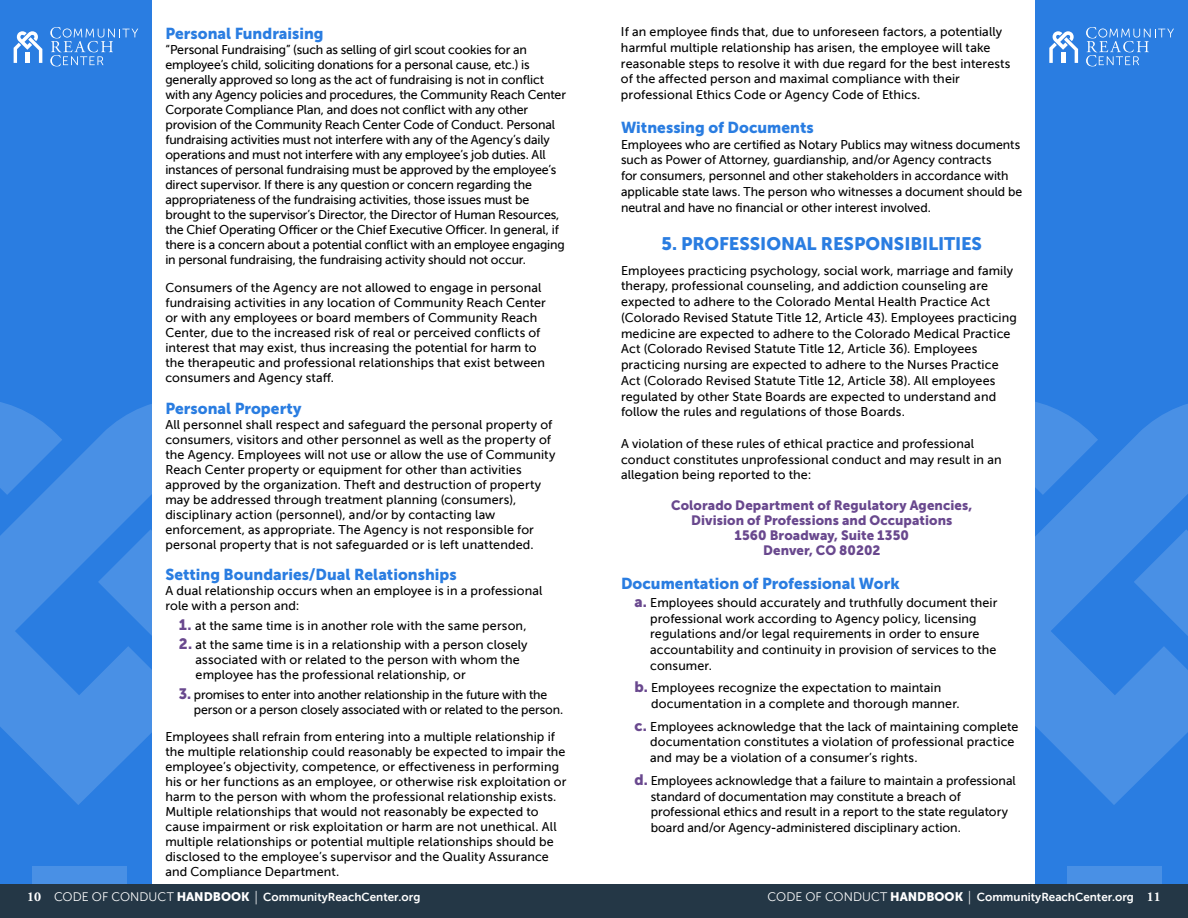
<style>
.page{position:relative;width:1188px;height:918px;background:#fff}
.page>*{position:absolute;margin:0;border:0;box-sizing:border-box;transform-origin:0 0}
.t1{font:18px "Museo Sans 900";letter-spacing:-.005em;color:#2a7de1}
.t2{font:15.75px "Museo Sans 900";color:#2a7de1}
.t3{font:13.5px/15px "Museo Sans 900";letter-spacing:.005em;color:#69488e;text-align:center}
.t4{font:12.75px/15px "Museo Sans 500";letter-spacing:.005em;color:#000}
.t5{font:12.75px/15.8px "Museo Sans 500";letter-spacing:.005em;color:#000;scale:.96 1}
.t6{font:11.7px "Museo Sans 700";color:#fff}
.s1{font-family:"Museo Sans 900";font-size:15px;color:#69488e}
.s2{font-family:"Adobe Garamond Pro";font-weight:700;font-size:13.5px}
.s3{font-family:"Museo Sans 300";font-size:12.3px}
.s4{font-family:"Museo Sans 900";font-size:12.3px}
.s5{font-family:"Adobe Garamond Pro";font-size:13.5px}
</style>
<div class="page">
<div style="left:0;top:0;width:152px;height:918px;background:#2a7de1"></div>
<svg style="left:50px;top:27px;width:88px;height:39px"></svg>
<svg style="left:14px;top:31px;width:28px;height:32px"></svg>
<svg style="left:0;top:402px;width:152px;height:403px;fill:#4990e5"></svg>
<svg style="left:98px;top:529px;width:291px;height:356px"></svg>
<div style="left:32px;top:866px;width:94px;height:19px;background:#4990e5"></div>
<div style="left:0;top:885px;width:594px;height:33px;background:#243746"></div>
<div style="left:1036px;top:0;width:152px;height:918px;background:#2a7de1"></div>
<svg style="left:1086px;top:27px;width:88px;height:39px"></svg>
<svg style="left:1049px;top:31px;width:29px;height:32px"></svg>
<svg style="left:1035px;top:398px;width:153px;height:407px;fill:#4990e5"></svg>
<svg style="left:820px;top:884px;width:157px;height:1px"></svg>
<svg style="left:1134px;top:529px;width:54px;height:356px"></svg>
<div style="left:1068px;top:866px;width:94px;height:19px;background:#4990e5"></div>
<div style="left:594px;top:885px;width:594px;height:33px;background:#243746"></div>
<p class="t2" style="left:165px;top:24px;width:160px">Personal Fundraising</p>
<p class="t4" style="left:165px;top:42px;width:402px">“Personal Fundraising” (such as selling of girl scout cookies for an employee’s child, soliciting donations for a personal cause, etc.) is generally approved so long as the act of fundraising is not in conflict with any Agency policies and procedures, the Community Reach Center Corporate Compliance Plan, and does not conflict with any other provision of the Community Reach Center Code of Conduct. Personal fundraising activities must not interfere with any of the Agency’s daily operations and must not interfere with any employee’s job duties. All instances of personal fundraising must be approved by the employee’s direct supervisor. If there is any question or concern regarding the appropriateness of the fundraising activities, those issues must be brought to the supervisor’s Director, the Director of Human Resources, the Chief Operating Officer or the Chief Executive Officer. In general, if there is a concern about a potential conflict with an employee engaging in personal fundraising, the fundraising activity should not occur.</p>
<p class="t4" style="left:165px;top:280px;width:382px">Consumers of the Agency are not allowed to engage in personal fundraising activities in any location of Community Reach Center or with any employees or board members of Community Reach Center, due to the increased risk of real or perceived conflicts of interest that may exist, thus increasing the potential for harm to the therapeutic and professional relationships that exist between consumers and Agency staff.</p>
<p class="t2" style="left:165px;top:399px;width:138px">Personal Property</p>
<p class="t4" style="left:165px;top:417px;width:392px">All personnel shall respect and safeguard the personal property of consumers, visitors and other personnel as well as the property of the Agency. Employees will not use or allow the use of Community Reach Center property or equipment for other than activities approved by the organization. Theft and destruction of property may be addressed through treatment planning (consumers), disciplinary action (personnel), and/or by contacting law enforcement, as appropriate. The Agency is not responsible for personal property that is not safeguarded or is left unattended.</p>
<p class="t2" style="left:165px;top:566px;width:293px">Setting Boundaries/Dual Relationships</p>
<p class="t4" style="left:165px;top:583px;width:379px">A dual relationship occurs when an employee is in a professional role with a person and:</p>
<p class="t4" style="left:179px;top:618px;width:349px"><span class="s1">1.</span> at the same time is in another role with the same person,</p>
<p class="t4" style="left:196px;top:638px;width:334px;text-indent:-17px"><span class="s1">2.</span> at the same time is in a relationship with a person closely associated with or related to the person with whom the employee has the professional relationship, or</p>
<p class="t5" style="left:194px;top:687px;width:386px;line-height:15px;text-indent:-15px"><span class="s1">3.</span> promises to enter into another relationship in the future with the person or a person closely associated with or related to the person.</p>
<p class="t4" style="left:165px;top:729px;width:403px">Employees shall refrain from entering into a multiple relationship if the multiple relationship could reasonably be expected to impair the employee’s objectivity, competence, or effectiveness in performing his or her functions as an employee, or otherwise risk exploitation or harm to the person with whom the professional relationship exists.<br>Multiple relationships that would not reasonably be expected to cause impairment or risk exploitation or harm are not unethical. All multiple relationships or potential multiple relationships should be disclosed to the employee’s supervisor and the Quality Assurance and Compliance Department.</p>
<p class="t4" style="left:621px;top:24px;width:391px;line-height:15.8px">If an employee finds that, due to unforeseen factors, a potentially harmful multiple relationship has arisen, the employee will take reasonable steps to resolve it with due regard for the best interests of the affected person and maximal compliance with their professional Ethics Code or Agency Code of Ethics.</p>
<p class="t2" style="left:621px;top:118px;width:194px">Witnessing of Documents</p>
<p class="t5" style="left:621px;top:136px;width:420px">Employees who are certified as Notary Publics may witness documents such as Power of Attorney, guardianship, and/or Agency contracts<br>for consumers, personnel and other stakeholders in accordance with applicable state laws. The person who witnesses a document should be neutral and have no financial or other interest involved.</p>
<h1 class="t1" style="left:662px;top:233px;width:322px">5. PROFESSIONAL RESPONSIBILITIES</h1>
<p class="t4" style="left:621px;top:262px;width:397px;line-height:15.8px">Employees practicing psychology, social work, marriage and family therapy, professional counseling, and addiction counseling are expected to adhere to the Colorado Mental Health Practice Act (Colorado Revised Statute Title 12, Article 43). Employees practicing medicine are expected to adhere to the Colorado Medical Practice Act (Colorado Revised Statute Title 12, Article 36). Employees practicing nursing are expected to adhere to the Nurses Practice Act (Colorado Revised Statute Title 12, Article 38). All employees regulated by other State Boards are expected to understand and follow the rules and regulations of those Boards.</p>
<p class="t4" style="left:621px;top:436px;width:382px;line-height:15.8px">A violation of these rules of ethical practice and professional conduct constitutes unprofessional conduct and may result in an allegation being reported to the:</p>
<p class="t3" style="left:671px;top:498px;width:303px">Colorado Department of Regulatory Agencies,<br>Division of Professions and Occupations<br>1560 Broadway, Suite 1350<br>Denver, CO 80202</p>
<p class="t2" style="left:621px;top:574px;width:280px">Documentation of Professional Work</p>
<p class="t4" style="left:650px;top:595px;width:349px;line-height:15.8px;text-indent:-16px"><span class="s1">a.</span> Employees should accurately and truthfully document their professional work according to Agency policy, licensing regulations and/or legal requirements in order to ensure accountability and continuity in provision of services to the consumer.</p>
<p class="t4" style="left:651px;top:680px;width:310px;line-height:15.8px;text-indent:-17px"><span class="s1">b.</span> Employees recognize the expectation to maintain documentation in a complete and thorough manner.</p>
<p class="t4" style="left:650px;top:719px;width:370px;line-height:15.8px;text-indent:-16px"><span class="s1">c.</span> Employees acknowledge that the lack of maintaining complete documentation constitutes a violation of professional practice and may be a violation of a consumer’s rights.</p>
<p class="t4" style="left:651px;top:773px;width:367px;line-height:15.8px;text-indent:-16px"><span class="s1">d.</span> Employees acknowledge that a failure to maintain a professional standard of documentation may constitute a breach of professional ethics and result in a report to the state regulatory board and/or Agency-administered disciplinary action.</p>
<p class="t6" style="left:27px;top:890px;width:395px"><span class="s2">10</span> <span class="s3">CODE OF CONDUCT</span> <span class="s4">HANDBOOK</span> <span class="s5">|</span> CommunityReachCenter.org</p>
<p class="t6" style="left:768px;top:890px;width:395px"><span class="s3">CODE OF CONDUCT</span> <span class="s4">HANDBOOK</span> <span class="s5">|</span> CommunityReachCenter.org <span class="s2">11</span></p>
</div>
